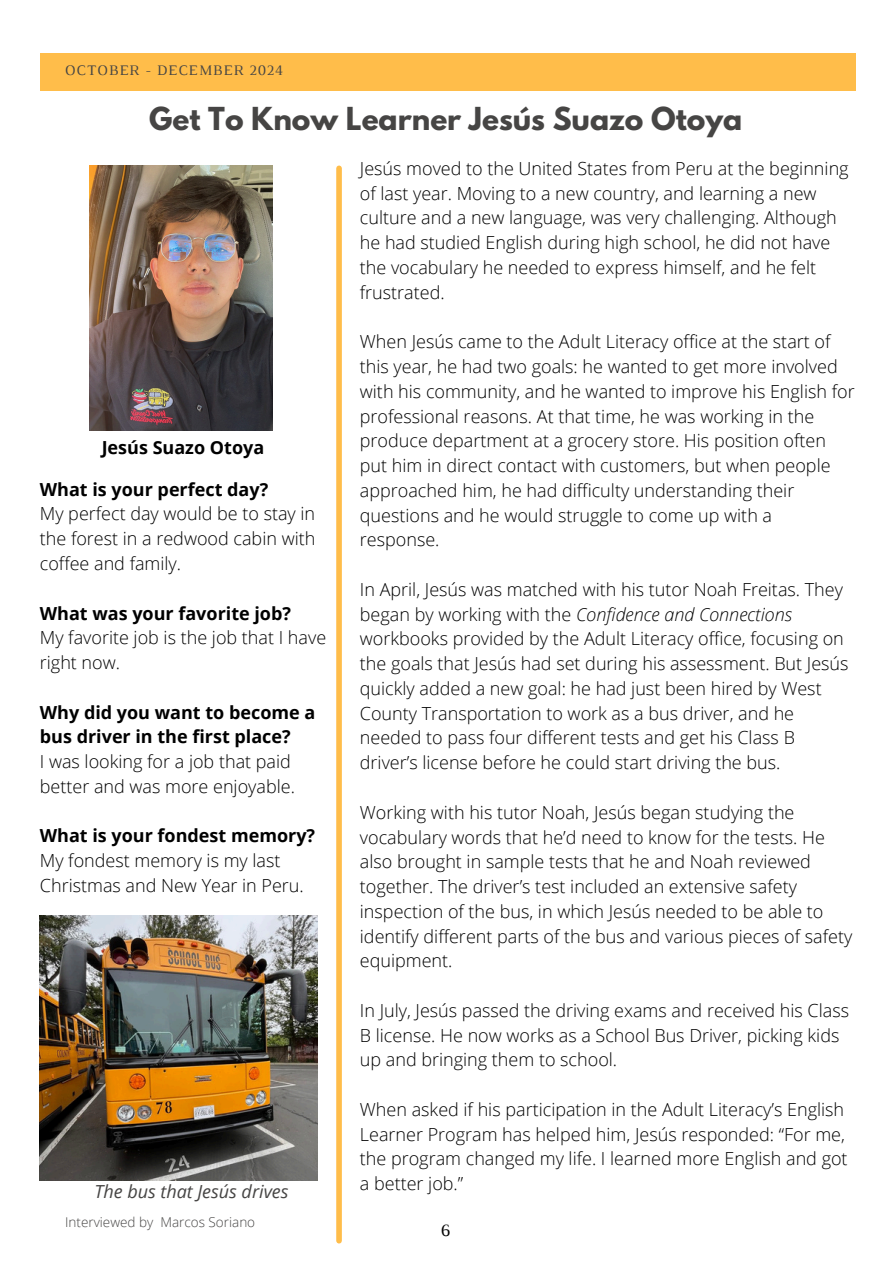
<style>
.page{position:relative;width:894px;height:1264px;background:#fff}
.page>*{position:absolute;margin:0;border:0;box-sizing:border-box;transform-origin:0 0}
.t1{font:700 28.05px "League Spartan";color:#464544}
.t2{font:300 18px/24.8px "Open Sans";color:#000}
.t3{font:italic 18px "Open Sans";color:#464544}
.t4{font:700 18px "Open Sans";color:#000}
.t5{font:18px "Luthier";color:#000}
.t6{font:14.85px "Luthier";letter-spacing:.06em;color:#464544}
.t7{font:300 13.5px "Open Sans";color:#464544}
.s1{font-weight:700}
.s2{font-style:italic}
</style>
<div class="page">
<div style="left:40px;top:53px;width:815px;height:38px;background:#ffbd4a"></div>
<div style="left:336px;top:168px;width:6px;height:1072px;background:#ffbd4a"></div>
<img style="left:40px;top:915px;width:278px;height:265px">
<img style="left:89px;top:165px;width:184px;height:265px">
<h3 class="t6" style="left:65px;top:65px;width:220px">OCTOBER - DECEMBER 2024</h3>
<h3 class="t1" style="left:149px;top:105px;width:594px">Get To Know Learner Jesús Suazo Otoya</h3>
<h3 class="t4" style="left:102px;top:435px;width:164px">Jesús Suazo Otoya</h3>
<p class="t2" style="left:40px;top:476px;width:277px"><span class="s1">What is your perfect day?<br></span>My perfect day would be to stay in the forest in a redwood cabin with coffee and family.</p>
<h3 class="t2" style="left:40px;top:600px;width:288px"><span class="s1">What was your favorite job?<br></span>My favorite job is the job that I have right now.</h3>
<p class="t2" style="left:40px;top:699px;width:277px"><span class="s1">Why did you want to become a bus driver in the first place?<br></span>I was looking for a job that paid better and was more enjoyable.</p>
<h3 class="t2" style="left:40px;top:823px;width:277px"><span class="s1">What is your fondest memory?<br></span>My fondest memory is my last<br>Christmas and New Year in Peru.</h3>
<h3 class="t3" style="left:94px;top:1178px;width:195px">The bus that Jesús drives</h3>
<h3 class="t7" style="left:65px;top:1212px;width:191px">Interviewed by Marcos Soriano</h3>
<h1 class="t2" style="left:360px;top:156px;width:490px">Jesús moved to the United States from Peru at the beginning of last year. Moving to a new country, and learning a new culture and a new language, was very challenging. Although he had studied English during high school, he did not have the vocabulary he needed to express himself, and he felt frustrated.</h1>
<p class="t2" style="left:360px;top:329px;width:496px">When Jesús came to the Adult Literacy office at the start of this year, he had two goals: he wanted to get more involved with his community, and he wanted to improve his English for professional reasons. At that time, he was working in the produce department at a grocery store. His position often put him in direct contact with customers, but when people approached him, he had difficulty understanding their questions and he would struggle to come up with a response.</p>
<h2 class="t2" style="left:360px;top:576px;width:490px">In April, Jesús was matched with his tutor Noah Freitas. They began by working with the <span class="s2">Confidence and Connections </span>workbooks provided by the Adult Literacy office, focusing on the goals that Jesús had set during his assessment. But Jesús quickly added a new goal: he had just been hired by West County Transportation to work as a bus driver, and he needed to pass four different tests and get his Class B driver’s license before he could start driving the bus.</h2>
<h3 class="t2" style="left:360px;top:799px;width:494px">Working with his tutor Noah, Jesús began studying the vocabulary words that he’d need to know for the tests. He also brought in sample tests that he and Noah reviewed together. The driver’s test included an extensive safety inspection of the bus, in which Jesús needed to be able to identify different parts of the bus and various pieces of safety equipment.</h3>
<h3 class="t2" style="left:360px;top:997px;width:490px">In July, Jesús passed the driving exams and received his Class<br>B license. He now works as a School Bus Driver, picking kids up and bringing them to school.</h3>
<h3 class="t2" style="left:360px;top:1096px;width:489px">When asked if his participation in the Adult Literacy’s English Learner Program has helped him, Jesús responded: “For me, the program changed my life. I learned more English and got a better job.”</h3>
<h3 class="t5" style="left:440px;top:1223px;width:12px">6</h3>
</div>
